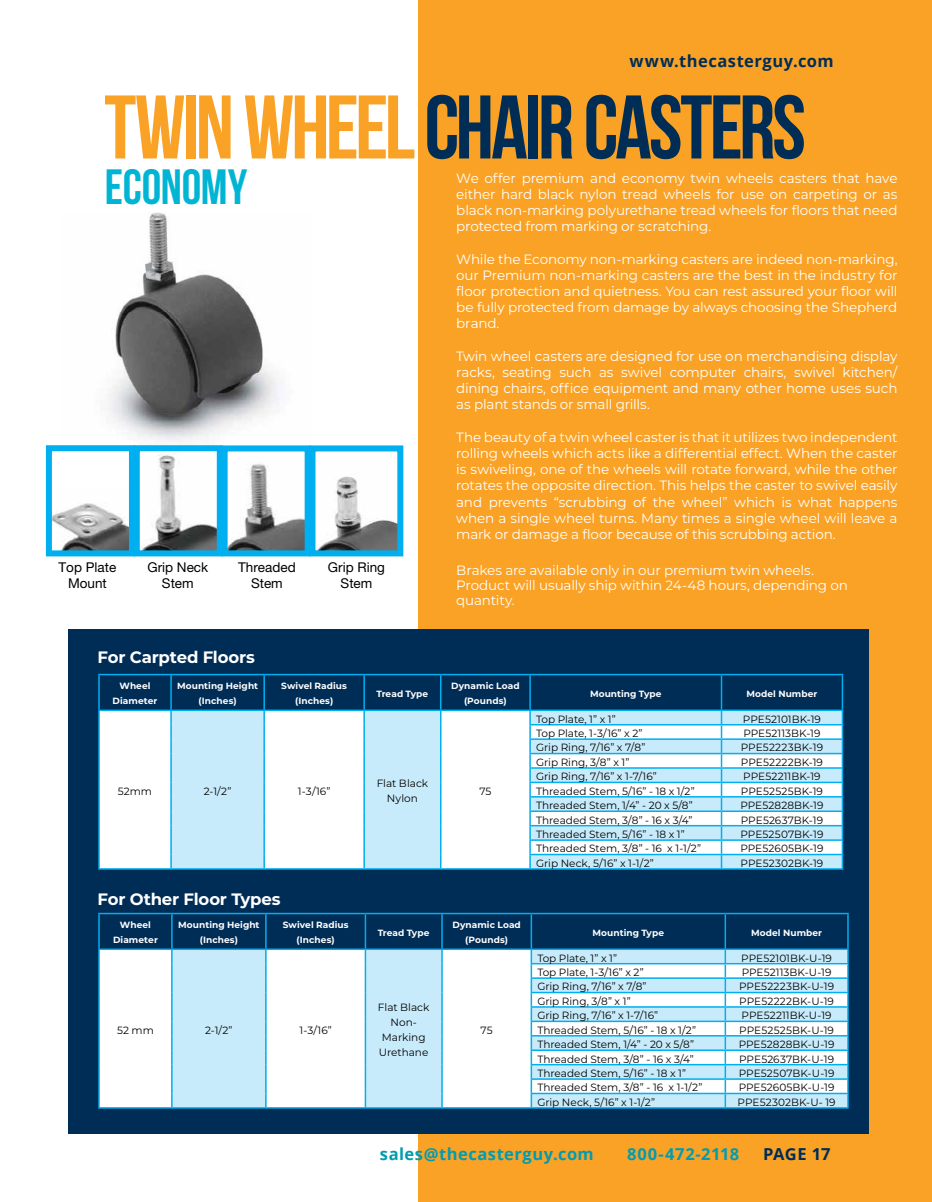
<style>
.page{position:relative;width:932px;height:1202px;background:#fff}
.page>*{position:absolute;margin:0;border:0;box-sizing:border-box;transform-origin:0 0}
.t1{font:700 90px "Bebas Neue";letter-spacing:-.035em;color:#002d56}
.t2{font:700 49.5px "Bebas Neue";letter-spacing:-.005em;color:#00b5d4}
.t3{font:700 16.5px "Montserrat";letter-spacing:-.01em;color:#fff}
.t4{font:700 16.5px "Open Sans";letter-spacing:.03em;color:#009cb0}
.t5{font:700 16.5px "Open Sans";letter-spacing:.03em;color:#002d56}
.t6{font:13.5px/16.2px "Montserrat";letter-spacing:-.01em;color:#fff;text-align:justify}
.t7{font:13.5px/16.2px "Helvetica Neue LT Pro";color:#000;text-align:center}
.t8{font:10.5px/15px "Montserrat";color:#000;text-align:center}
.t9{font:700 9px/15px "Montserrat";letter-spacing:.01em;color:#fff;text-align:center}
.s1{color:#faa225}
</style>
<div class="page">
<div style="left:418px;top:0;width:514px;height:1202px;background:#faa225"></div>
<div style="left:68px;top:630px;width:800px;height:504px;background:#002d56"></div>
<img style="left:106px;top:213px;width:174px;height:229px">
<img style="left:53px;top:503px;width:75px;height:46px">
<div style="left:46px;top:445px;width:89px;height:111px;border:6px solid #00afef"></div>
<img style="left:142px;top:453px;width:74px;height:96px">
<div style="left:134px;top:445px;width:89px;height:111px;border:6px solid #00afef"></div>
<img style="left:229px;top:464px;width:74px;height:85px">
<div style="left:222px;top:445px;width:88px;height:111px;border:6px solid #00afef"></div>
<img style="left:318px;top:476px;width:78px;height:73px">
<div style="left:309px;top:445px;width:94px;height:111px;border:6px solid #00afef"></div>
<svg style="left:98px;top:674px;width:745px;height:194px"></svg>
<hr style="left:98px;top:868px;width:73px;height:1px;background:#00afef">
<hr style="left:171px;top:868px;width:93px;height:1px;background:#00afef">
<hr style="left:264px;top:868px;width:100px;height:1px;background:#00afef">
<hr style="left:364px;top:868px;width:77px;height:1px;background:#00afef">
<hr style="left:441px;top:868px;width:89px;height:1px;background:#00afef">
<hr style="left:530px;top:868px;width:191px;height:1px;background:#00afef">
<hr style="left:721px;top:868px;width:122px;height:1px;background:#00afef">
<hr style="left:98px;top:912px;width:74px;height:2px;background:#00afef">
<hr style="left:172px;top:912px;width:94px;height:2px;background:#00afef">
<hr style="left:266px;top:912px;width:99px;height:2px;background:#00afef">
<hr style="left:365px;top:912px;width:77px;height:2px;background:#00afef">
<hr style="left:442px;top:912px;width:89px;height:2px;background:#00afef">
<hr style="left:531px;top:912px;width:194px;height:2px;background:#00afef">
<hr style="left:725px;top:912px;width:123px;height:2px;background:#00afef">
<svg style="left:98px;top:913px;width:750px;height:194px"></svg>
<hr style="left:98px;top:1107px;width:74px;height:1px;background:#00afef">
<hr style="left:172px;top:1107px;width:94px;height:1px;background:#00afef">
<hr style="left:266px;top:1107px;width:99px;height:1px;background:#00afef">
<hr style="left:365px;top:1107px;width:77px;height:1px;background:#00afef">
<hr style="left:442px;top:1107px;width:89px;height:1px;background:#00afef">
<hr style="left:531px;top:1107px;width:194px;height:1px;background:#00afef">
<hr style="left:725px;top:1107px;width:123px;height:1px;background:#00afef">
<p class="t5" style="left:629px;top:49px;width:206px">www.thecasterguy.com</p>
<h1 class="t1" style="left:104px;top:78px;width:703px"><span class="s1">TWIN WHEEL</span> CHAIR CASTERS</h1>
<h2 class="t2" style="left:105px;top:159px;width:144px">ECONOMY</h2>
<p class="t6" style="left:456px;top:169px;width:443px">We offer premium and economy twin wheels casters that have either hard black nylon tread wheels for use on carpeting or as black non-marking polyurethane tread wheels for floors that need protected from marking or scratching.</p>
<p class="t6" style="left:456px;top:250px;width:443px">While the Economy non-marking casters are indeed non-marking, our Premium non-marking casters are the best in the industry for floor protection and quietness. You can rest assured your floor will be fully protected from damage by always choosing the Shepherd brand.</p>
<p class="t6" style="left:456px;top:347px;width:443px">Twin wheel casters are designed for use on merchandising display racks, seating such as swivel computer chairs, swivel kitchen/ dining chairs, office equipment and many other home uses such as plant stands or small grills.</p>
<p class="t6" style="left:456px;top:428px;width:443px">The beauty of a twin wheel caster is that it utilizes two independent rolling wheels which acts like a differential effect. When the caster is swiveling, one of the wheels will rotate forward, while the other rotates the opposite direction. This helps the caster to swivel easily and prevents “scrubbing of the wheel” which is what happens when a single wheel turns. Many times a single wheel will leave a mark or damage a floor because of this scrubbing action.</p>
<p class="t6" style="left:456px;top:562px;width:393px;line-height:15px;text-align:left">Brakes are available only in our premium twin wheels.<br>Product will usually ship within 24-48 hours, depending on quantity.</p>
<p class="t7" style="left:59px;top:558px;width:59px">Top Plate<br>Mount</p>
<p class="t7" style="left:147px;top:558px;width:62px">Grip Neck<br>Stem</p>
<p class="t7" style="left:238px;top:558px;width:59px">Threaded<br>Stem</p>
<p class="t7" style="left:328px;top:558px;width:58px">Grip Ring<br>Stem</p>
<p class="t3" style="left:98px;top:645px;width:159px">For Carpted Floors</p>
<p class="t9" style="left:113px;top:678px;width:46px">Wheel<br>Diameter</p>
<p class="t9" style="left:177px;top:678px;width:83px">Mounting Height (Inches)</p>
<p class="t9" style="left:281px;top:678px;width:67px">Swivel Radius (Inches)</p>
<p class="t9" style="left:376px;top:685px;width:53px">Tread Type</p>
<p class="t9" style="left:451px;top:678px;width:70px">Dynamic Load (Pounds)</p>
<p class="t9" style="left:590px;top:685px;width:73px">Mounting Type</p>
<p class="t9" style="left:746px;top:685px;width:73px">Model Number</p>
<p class="t8" style="left:118px;top:783px;width:36px">52mm</p>
<p class="t8" style="left:204px;top:783px;width:29px">2-1/2”</p>
<p class="t8" style="left:298px;top:783px;width:34px">1-3/16”</p>
<p class="t8" style="left:376px;top:775px;width:53px">Flat Black<br>Nylon</p>
<p class="t8" style="left:479px;top:783px;width:14px">75</p>
<p class="t3" style="left:98px;top:886px;width:184px">For Other Floor Types</p>
<p class="t8" style="left:536px;top:711px;width:81px">Top Plate, 1” x 1”</p>
<p class="t8" style="left:743px;top:711px;width:79px">PPE52101BK-19</p>
<p class="t8" style="left:536px;top:725px;width:108px">Top Plate, 1-3/16” x 2”</p>
<p class="t8" style="left:743px;top:725px;width:79px">PPE52113BK-19</p>
<p class="t8" style="left:536px;top:740px;width:111px">Grip Ring, 7/16” x 7/8”</p>
<p class="t8" style="left:740px;top:740px;width:84px">PPE52223BK-19</p>
<p class="t8" style="left:536px;top:754px;width:95px">Grip Ring, 3/8” x 1”</p>
<p class="t8" style="left:741px;top:754px;width:84px">PPE52222BK-19</p>
<p class="t8" style="left:536px;top:768px;width:122px">Grip Ring, 7/16” x 1-7/16”</p>
<p class="t8" style="left:743px;top:768px;width:79px">PPE52211BK-19</p>
<p class="t8" style="left:536px;top:783px;width:160px">Threaded Stem, 5/16” - 18 x 1/2”</p>
<p class="t8" style="left:741px;top:783px;width:84px">PPE52525BK-19</p>
<p class="t8" style="left:536px;top:797px;width:158px">Threaded Stem, 1/4” - 20 x 5/8”</p>
<p class="t8" style="left:740px;top:797px;width:85px">PPE52828BK-19</p>
<p class="t8" style="left:536px;top:812px;width:158px">Threaded Stem, 3/8” - 16 x 3/4”</p>
<p class="t8" style="left:740px;top:812px;width:84px">PPE52637BK-19</p>
<p class="t8" style="left:536px;top:826px;width:150px">Threaded Stem, 5/16” - 18 x 1”</p>
<p class="t8" style="left:740px;top:826px;width:84px">PPE52507BK-19</p>
<p class="t8" style="left:536px;top:840px;width:167px">Threaded Stem, 3/8” - 16 x 1-1/2”</p>
<p class="t8" style="left:740px;top:840px;width:85px">PPE52605BK-19</p>
<p class="t8" style="left:536px;top:855px;width:119px">Grip Neck, 5/16” x 1-1/2”</p>
<p class="t8" style="left:740px;top:855px;width:84px">PPE52302BK-19</p>
<p class="t9" style="left:113px;top:917px;width:46px">Wheel<br>Diameter</p>
<p class="t9" style="left:178px;top:917px;width:83px">Mounting Height (Inches)</p>
<p class="t9" style="left:283px;top:917px;width:67px">Swivel Radius (Inches)</p>
<p class="t9" style="left:378px;top:924px;width:53px">Tread Type</p>
<p class="t9" style="left:452px;top:917px;width:70px">Dynamic Load (Pounds)</p>
<p class="t9" style="left:592px;top:924px;width:73px">Mounting Type</p>
<p class="t9" style="left:751px;top:924px;width:73px">Model Number</p>
<p class="t8" style="left:117px;top:1022px;width:38px">52 mm</p>
<p class="t8" style="left:205px;top:1022px;width:29px">2-1/2”</p>
<p class="t8" style="left:299px;top:1022px;width:34px">1-3/16”</p>
<p class="t8" style="left:537px;top:950px;width:81px">Top Plate, 1” x 1”</p>
<p class="t8" style="left:741px;top:950px;width:92px">PPE52101BK-U-19</p>
<p class="t8" style="left:537px;top:964px;width:108px">Top Plate, 1-3/16” x 2”</p>
<p class="t8" style="left:741px;top:964px;width:91px">PPE52113BK-U-19</p>
<p class="t8" style="left:537px;top:978px;width:111px">Grip Ring, 7/16” x 7/8”</p>
<p class="t8" style="left:739px;top:978px;width:96px">PPE52223BK-U-19</p>
<p class="t8" style="left:537px;top:993px;width:95px">Grip Ring, 3/8” x 1”</p>
<p class="t8" style="left:739px;top:993px;width:96px">PPE52222BK-U-19</p>
<p class="t8" style="left:537px;top:1007px;width:122px">Grip Ring, 7/16” x 1-7/16”</p>
<p class="t8" style="left:741px;top:1007px;width:91px">PPE52211BK-U-19</p>
<p class="t8" style="left:537px;top:1022px;width:160px">Threaded Stem, 5/16” - 18 x 1/2”</p>
<p class="t8" style="left:739px;top:1022px;width:96px">PPE52525BK-U-19</p>
<p class="t8" style="left:537px;top:1036px;width:158px">Threaded Stem, 1/4” - 20 x 5/8”</p>
<p class="t8" style="left:738px;top:1036px;width:97px">PPE52828BK-U-19</p>
<p class="t8" style="left:537px;top:1050px;width:158px">Threaded Stem, 3/8” - 16 x 3/4”</p>
<p class="t8" style="left:739px;top:1050px;width:96px">PPE52637BK-U-19</p>
<p class="t8" style="left:537px;top:1065px;width:150px">Threaded Stem, 5/16” - 18 x 1”</p>
<p class="t8" style="left:738px;top:1065px;width:97px">PPE52507BK-U-19</p>
<p class="t8" style="left:537px;top:1079px;width:167px">Threaded Stem, 3/8” - 16 x 1-1/2”</p>
<p class="t8" style="left:738px;top:1079px;width:97px">PPE52605BK-U-19</p>
<p class="t8" style="left:537px;top:1094px;width:119px">Grip Neck, 5/16” x 1-1/2”</p>
<p class="t8" style="left:737px;top:1094px;width:100px">PPE52302BK-U- 19</p>
<p class="t4" style="left:380px;top:1141px;width:215px">sales@thecasterguy.com</p>
<p class="t4" style="left:627px;top:1141px;width:113px">800-472-2118</p>
<p class="t5" style="left:763px;top:1141px;width:69px">PAGE 17</p>
<p class="t8" style="left:378px;top:999px;width:53px">Flat Black<br>Non-<br>Marking<br>Urethane</p>
<p class="t8" style="left:480px;top:1022px;width:14px">75</p>
</div>
